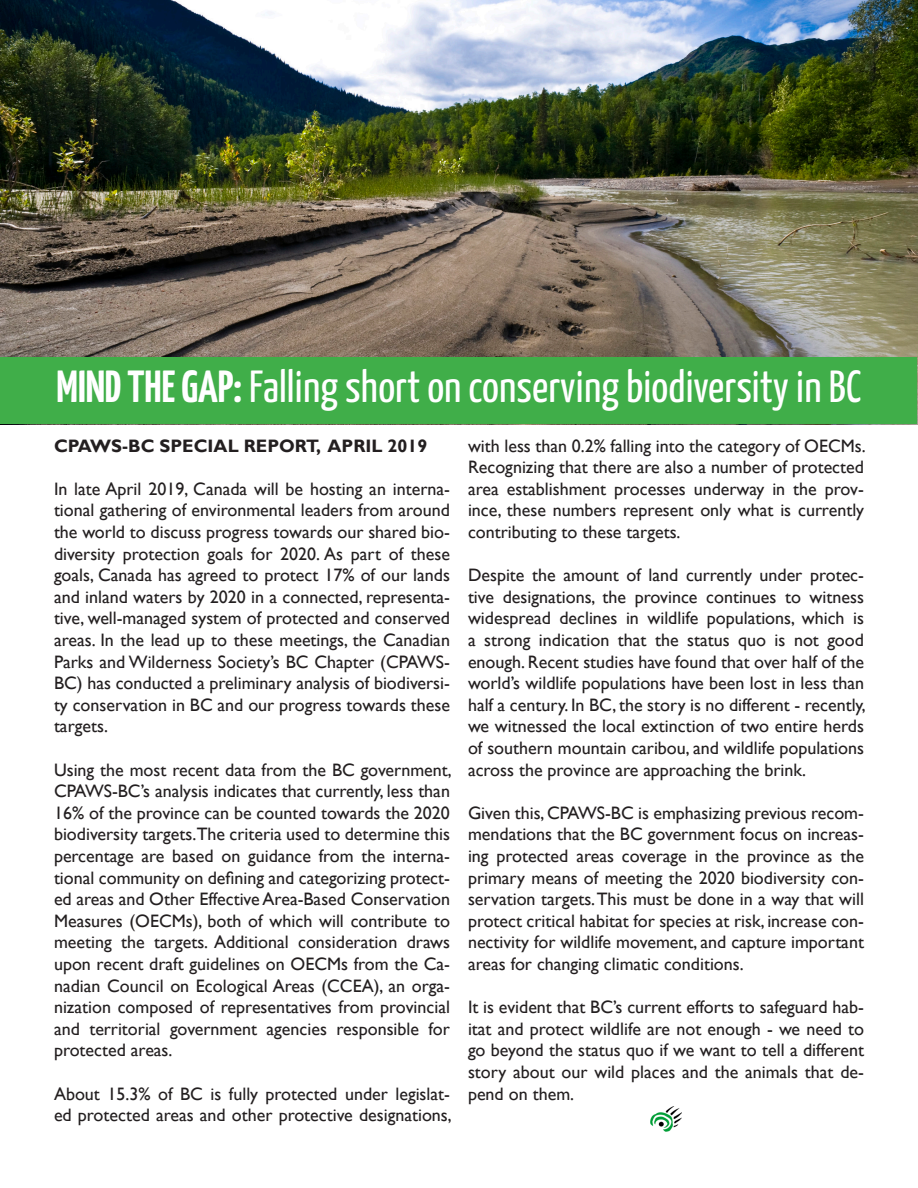
<style>
.page{position:relative;width:918px;height:1188px;background:#fff}
.page>*{position:absolute;margin:0;border:0;box-sizing:border-box;transform-origin:0 0}
.t1{font:45px "Yanone Kaffeesatz";color:#fff}
.t2{font:18px/21.6px "Gill Sans";color:#231f20;text-align:justify}
.t3{font:700 18px "Gill Sans";color:#231f20}
.s1{font-weight:700}
</style>
<div class="page">
<img style="left:0;top:0;width:918px;height:425px">
<div style="left:1px;top:357px;width:916px;height:67px;background:#40ae49"></div>
<img style="left:651px;top:1106px;width:30px;height:26px">
<p class="t1" style="left:57px;top:359px;width:806px"><span class="s1">MIND THE GAP:</span> Falling short on conserving biodiversity in BC</p>
<p class="t3" style="left:54px;top:435px;width:375px">CPAWS-BC SPECIAL REPORT, APRIL 2019</p>
<p class="t2" style="left:54px;top:478px;width:398px">In late April 2019, Canada will be hosting an interna&shy;tional gathering of environmental leaders from around the world to discuss progress towards our shared bio&shy;diversity protection goals for 2020. As part of these goals, Canada has agreed to protect 17% of our lands and inland waters by 2020 in a connected, representa&shy;tive, well-managed system of protected and conserved areas. In the lead up to these meetings, the Canadian Parks and Wilderness Society’s BC Chapter (CPAWS-BC) has conducted a preliminary analysis of biodiversi&shy;ty conservation in BC and our progress towards these targets.</p>
<p class="t2" style="left:54px;top:759px;width:399px">Using the most recent data from the BC government, CPAWS-BC’s analysis indicates that currently, less than 16% of the province can be counted towards the 2020 biodiversity targets.The criteria used to determine this percentage are based on guidance from the interna&shy;tional community on defining and categorizing protect&shy;ed areas and Other Effective Area-Based Conservation Measures (OECMs), both of which will contribute to meeting the targets. Additional consideration draws upon recent draft guidelines on OECMs from the Ca&shy;nadian Council on Ecological Areas (CCEA), an orga&shy;nization composed of representatives from provincial and territorial government agencies responsible for protected areas.</p>
<p class="t2" style="left:54px;top:1083px;width:399px">About 15.3% of BC is fully protected under legislat&shy;ed protected areas and other protective designations,</p>
<p class="t2" style="left:468px;top:435px;width:399px">with less than 0.2% falling into the category of OECMs.<br>Recognizing that there are also a number of protected area establishment processes underway in the prov&shy;ince, these numbers represent only what is currently contributing to these targets.</p>
<p class="t2" style="left:468px;top:565px;width:399px">Despite the amount of land currently under protec&shy;tive designations, the province continues to witness widespread declines in wildlife populations, which is a strong indication that the status quo is not good enough. Recent studies have found that over half of the world’s wildlife populations have been lost in less than half a century. In BC, the story is no different - recently, we witnessed the local extinction of two entire herds of southern mountain caribou, and wildlife populations across the province are approaching the brink.</p>
<p class="t2" style="left:468px;top:802px;width:398px">Given this, CPAWS-BC is emphasizing previous recom&shy;mendations that the BC government focus on increas&shy;ing protected areas coverage in the province as the primary means of meeting the 2020 biodiversity con&shy;servation targets. This must be done in a way that will protect critical habitat for species at risk, increase con&shy;nectivity for wildlife movement, and capture important areas for changing climatic conditions.</p>
<p class="t2" style="left:468px;top:997px;width:398px">It is evident that BC’s current efforts to safeguard hab&shy;itat and protect wildlife are not enough - we need to go beyond the status quo if we want to tell a different story about our wild places and the animals that de&shy;pend on them.</p>
</div>
